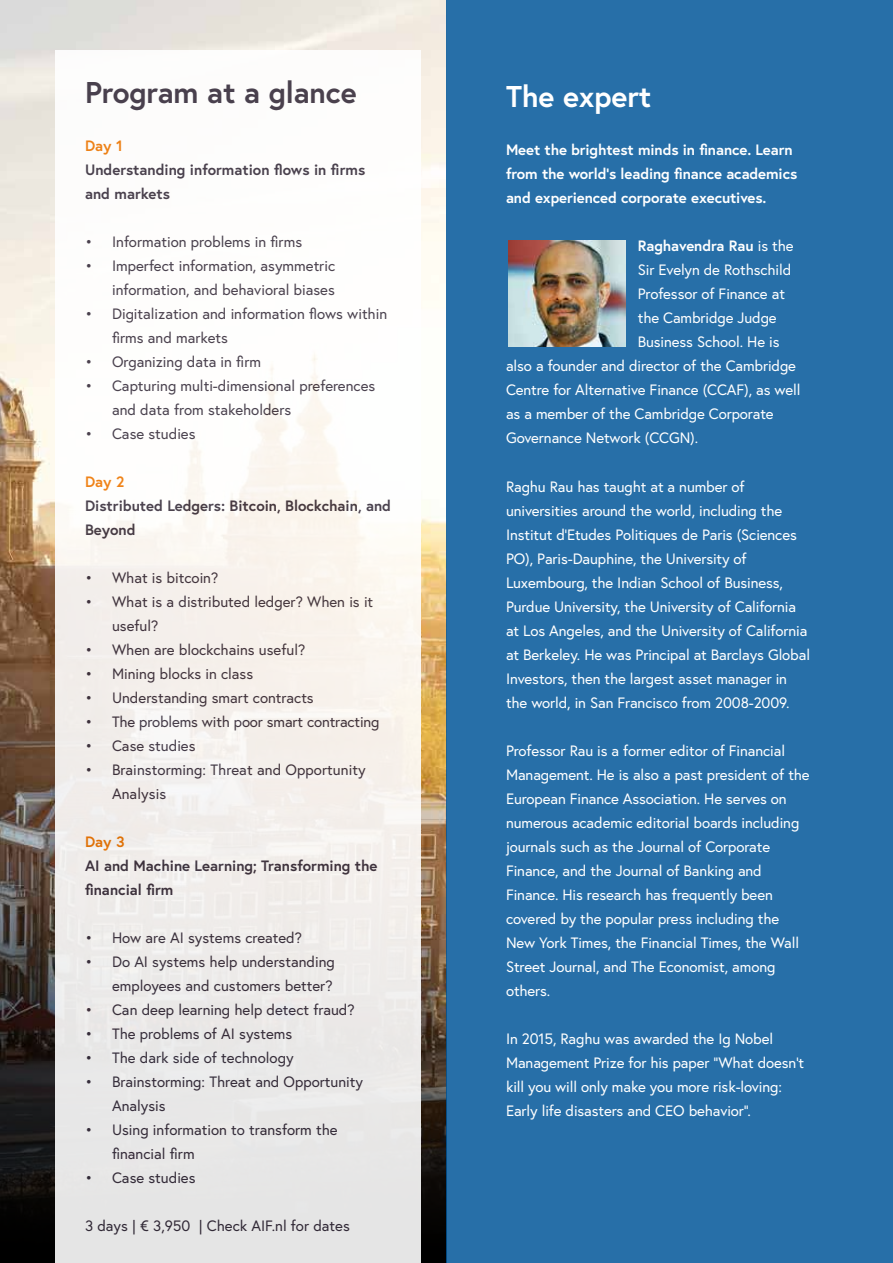
<style>
.page{position:relative;width:893px;height:1263px;background:#fff}
.page>*{position:absolute;margin:0;border:0;box-sizing:border-box;transform-origin:0 0}
.t1{font:700 30px "Europa";letter-spacing:-.005em;color:#372e3d}
.t2{font:700 30px "Europa";letter-spacing:-.005em;color:#fff}
.t3{font:15px/24px "Europa";letter-spacing:-.005em;color:#fff}
.t4{font:15px/24px "Europa";color:#372e3d}
.t5{font:700 15px/24px "Europa";color:#372e3d}
.t6{font:700 15px/24px "Europa";letter-spacing:-.005em;color:#fff}
.t7{font:700 15px "Europa";color:#ee7601}
.s1{font-weight:400}
</style>
<div class="page">
<img style="left:0;top:0;width:446px;height:880px">
<svg style="left:0;top:880px;width:446px;height:383px;background:#302822"></svg>
<div style="left:446px;top:0;width:447px;height:1263px;background:#276fa8"></div>
<div style="left:55px;top:50px;width:366px;height:1213px;background:linear-gradient(to bottom,#fff,#e7e5e3)"></div>
<img style="left:508px;top:240px;width:117px;height:107px">
<h1 class="t1" style="left:85px;top:72px;width:273px">Program at a glance</h1>
<p class="t7" style="left:85px;top:136px;width:39px">Day 1</p>
<p class="t5" style="left:85px;top:158px;width:282px">Understanding information flows in firms and markets</p>
<p class="t4" style="left:85px;top:230px;width:219px">• Information problems in firms</p>
<p class="t4" style="left:85px;top:254px;width:252px;text-align:right">• Imperfect information, asymmetric information, and behavioral biases</p>
<p class="t4" style="left:112px;top:302px;width:277px;text-indent:-27px">• Digitalization and information flows within firms and markets</p>
<p class="t4" style="left:85px;top:350px;width:178px">• Organizing data in firm</p>
<p class="t4" style="left:112px;top:374px;width:265px;text-indent:-27px">• Capturing multi-dimensional preferences and data from stakeholders</p>
<p class="t4" style="left:85px;top:422px;width:112px">• Case studies</p>
<p class="t7" style="left:85px;top:472px;width:41px">Day 2</p>
<p class="t5" style="left:85px;top:494px;width:308px">Distributed Ledgers: Bitcoin, Blockchain, and<br>Beyond</p>
<p class="t4" style="left:85px;top:566px;width:135px">• What is bitcoin?</p>
<p class="t4" style="left:112px;top:590px;width:263px;text-indent:-27px">• What is a distributed ledger? When is it useful?</p>
<p class="t4" style="left:85px;top:638px;width:222px">• When are blockchains useful?</p>
<p class="t4" style="left:85px;top:662px;width:170px">• Mining blocks in class</p>
<p class="t4" style="left:85px;top:686px;width:230px">• Understanding smart contracts</p>
<p class="t4" style="left:85px;top:710px;width:296px">• The problems with poor smart contracting</p>
<p class="t4" style="left:85px;top:734px;width:112px">• Case studies</p>
<p class="t4" style="left:112px;top:758px;width:255px;text-indent:-27px">• Brainstorming: Threat and Opportunity<br>Analysis</p>
<p class="t7" style="left:85px;top:832px;width:41px">Day 3</p>
<p class="t5" style="left:85px;top:854px;width:294px">AI and Machine Learning; Transforming the financial firm</p>
<p class="t4" style="left:85px;top:926px;width:219px">• How are AI systems created?</p>
<p class="t4" style="left:85px;top:950px;width:251px;text-align:right">• Do AI systems help understanding employees and customers better?</p>
<p class="t4" style="left:85px;top:998px;width:271px">• Can deep learning help detect fraud?</p>
<p class="t4" style="left:85px;top:1022px;width:209px">• The problems of AI systems</p>
<p class="t4" style="left:85px;top:1046px;width:210px">• The dark side of technology</p>
<p class="t4" style="left:112px;top:1070px;width:252px;text-indent:-27px">• Brainstorming: Threat and Opportunity<br>Analysis</p>
<p class="t4" style="left:112px;top:1118px;width:227px;text-indent:-27px">• Using information to transform the financial firm</p>
<p class="t4" style="left:85px;top:1166px;width:112px">• Case studies</p>
<p class="t4" style="left:85px;top:1214px;width:266px">3 days | € 3,950 | Check AIF.nl for dates</p>
<h1 class="t2" style="left:506px;top:76px;width:147px">The expert</h1>
<p class="t6" style="left:506px;top:138px;width:293px">Meet the brightest minds in finance. Learn from the world’s leading finance academics and experienced corporate executives.</p>
<p class="t6" style="left:638px;top:234px;width:157px">Raghavendra Rau <span class="s1">is the</span></p>
<p class="t3" style="left:638px;top:258px;width:155px">Sir Evelyn de Rothschild</p>
<p class="t3" style="left:638px;top:282px;width:149px">Professor of Finance at</p>
<p class="t3" style="left:638px;top:306px;width:140px">the Cambridge Judge</p>
<p class="t3" style="left:638px;top:330px;width:143px">Business School. He is</p>
<p class="t3" style="left:506px;top:354px;width:292px">also a founder and director of the Cambridge</p>
<p class="t3" style="left:506px;top:378px;width:296px">Centre for Alternative Finance (CCAF), as well</p>
<p class="t3" style="left:506px;top:402px;width:269px">as a member of the Cambridge Corporate</p>
<p class="t3" style="left:506px;top:426px;width:194px">Governance Network (CCGN).</p>
<p class="t3" style="left:506px;top:474px;width:306px">Raghu Rau has taught at a number of universities around the world, including the Institut d’Etudes Politiques de Paris (Sciences PO), Paris-Dauphine, the University of Luxembourg, the Indian School of Business, Purdue University, the University of California at Los Angeles, and the University of California at Berkeley. He was Principal at Barclays Global Investors, then the largest asset manager in the world, in San Francisco from 2008-2009.</p>
<p class="t3" style="left:506px;top:738px;width:305px">Professor Rau is a former editor of Financial Management. He is also a past president of the European Finance Association. He serves on numerous academic editorial boards including journals such as the Journal of Corporate Finance, and the Journal of Banking and Finance. His research has frequently been covered by the popular press including the New York Times, the Financial Times, the Wall Street Journal, and The Economist, among others.</p>
<p class="t3" style="left:506px;top:1026px;width:300px">In 2015, Raghu was awarded the Ig Nobel Management Prize for his paper “What doesn’t kill you will only make you more risk-loving:<br>Early life disasters and CEO behavior”.</p>
</div>
